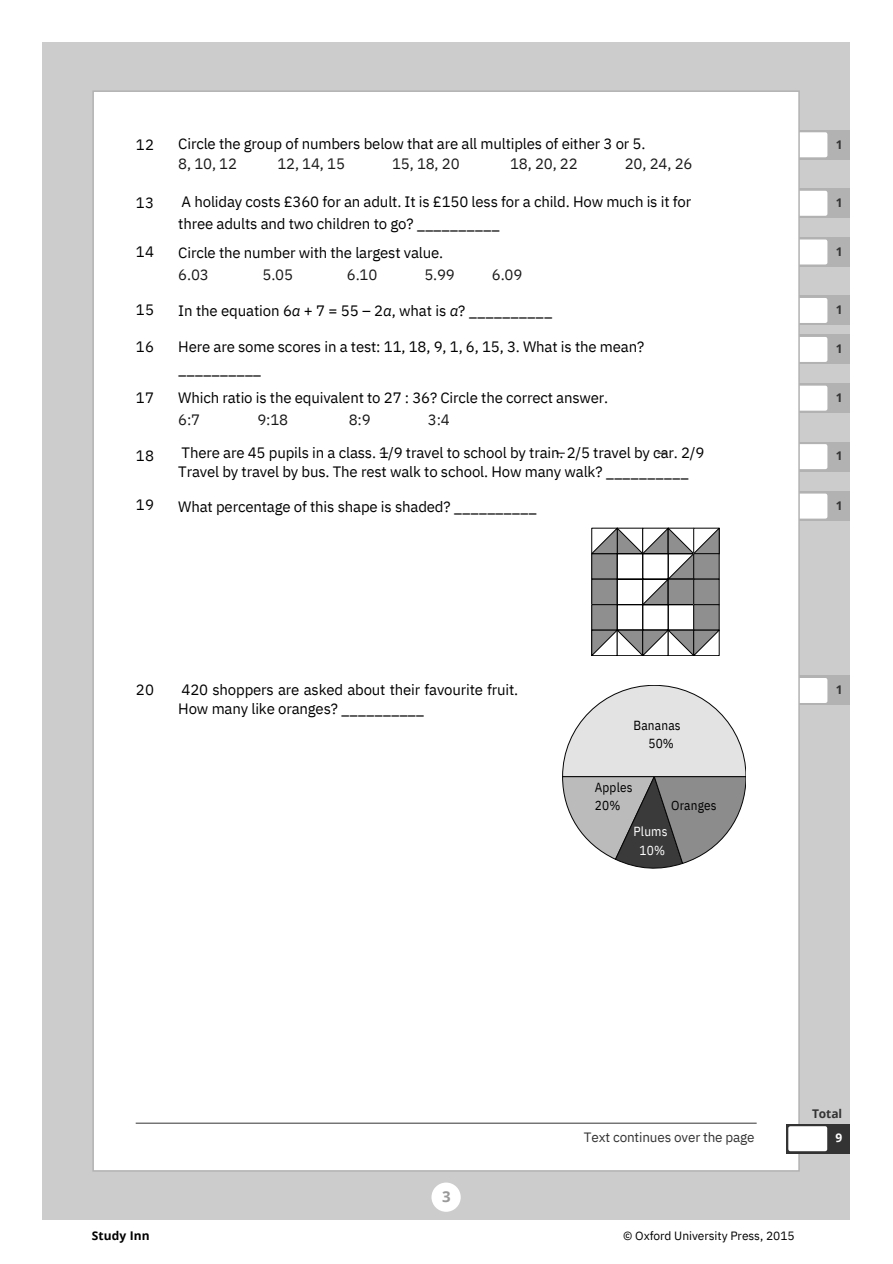
<style>
.page{position:relative;width:893px;height:1264px;background:#fff}
.page>*{position:absolute;margin:0;border:0;box-sizing:border-box;transform-origin:0 0}
.t1{font:15px/21.9px "IBM Plex Sans";letter-spacing:-.01em;color:#000}
.t2{font:15px "IBM Plex Sans";letter-spacing:-.01em;color:#191919}
.t3{font:700 15px "Open Sans";color:#999}
.t4{font:13.5px "IBM Plex Sans";letter-spacing:-.01em;color:#333}
.t5{font:13.05px/17.5px "IBM Plex Sans Cond";letter-spacing:.015em;color:#000}
.t6{font:13.05px/19.6px "IBM Plex Sans Cond";letter-spacing:.015em;color:#fff;text-align:center}
.t7{font:12px "IBM Plex Sans";letter-spacing:-.005em;color:#000}
.t8{font:700 12px "Open Sans";letter-spacing:-.005em;color:#333}
.t9{font:700 12px "Open Sans";letter-spacing:.01em;color:#000}
.t10{font:700 12px "Open Sans";color:#fff}
.s1{font-style:italic}
</style>
<div class="page">
<div style="left:42px;top:42px;width:807px;height:1177px;background:#ccc"></div>
<div style="left:784px;top:130px;width:65px;height:29px;background:#b2b2b2"></div>
<svg style="left:799px;top:132px;width:28px;height:25px"></svg>
<div style="left:784px;top:189px;width:65px;height:29px;background:#b2b2b2"></div>
<svg style="left:799px;top:191px;width:28px;height:25px"></svg>
<div style="left:784px;top:237px;width:65px;height:29px;background:#b2b2b2"></div>
<svg style="left:799px;top:239px;width:28px;height:25px"></svg>
<div style="left:784px;top:296px;width:65px;height:29px;background:#b2b2b2"></div>
<svg style="left:799px;top:298px;width:28px;height:25px"></svg>
<div style="left:784px;top:335px;width:65px;height:29px;background:#b2b2b2"></div>
<svg style="left:799px;top:337px;width:28px;height:25px"></svg>
<div style="left:784px;top:383px;width:65px;height:30px;background:#b2b2b2"></div>
<svg style="left:799px;top:385px;width:28px;height:25px"></svg>
<div style="left:784px;top:442px;width:65px;height:29px;background:#b2b2b2"></div>
<svg style="left:799px;top:444px;width:28px;height:25px"></svg>
<div style="left:784px;top:491px;width:65px;height:29px;background:#b2b2b2"></div>
<svg style="left:799px;top:493px;width:28px;height:25px"></svg>
<div style="left:784px;top:676px;width:65px;height:29px;background:#b2b2b2"></div>
<svg style="left:799px;top:678px;width:28px;height:25px"></svg>
<div style="left:93px;top:91px;width:706px;height:1079px;background:#fff"></div>
<div style="left:431px;top:1182px;width:29px;height:29px;background:#fff;border-radius:50%"></div>
<svg style="left:591px;top:527px;width:129px;height:129px"></svg>
<svg style="left:562px;top:685px;width:184px;height:184px"></svg>
<hr style="left:136px;top:1122px;width:620px;height:1px;background:#333">
<div style="left:786px;top:1124px;width:63px;height:29px;background:#333"></div>
<div style="left:788px;top:1126px;width:39px;height:25px;background:#fff;border-radius:2px"></div>
<p class="t1" style="left:136px;top:133px;width:20px">12</p>
<p class="t1" style="left:136px;top:191px;width:20px">13</p>
<p class="t1" style="left:136px;top:240px;width:20px">14</p>
<p class="t1" style="left:136px;top:298px;width:20px">15</p>
<p class="t1" style="left:136px;top:335px;width:20px">16</p>
<p class="t1" style="left:136px;top:386px;width:20px">17</p>
<p class="t1" style="left:136px;top:445px;width:20px">18</p>
<p class="t1" style="left:136px;top:493px;width:20px">19</p>
<p class="t1" style="left:178px;top:133px;width:468px">Circle the group of numbers below that are all multiples of either 3 or 5.</p>
<p class="t2" style="left:178px;top:153px;width:60px">8, 10, 12</p>
<p class="t2" style="left:277px;top:153px;width:69px">12, 14, 15</p>
<p class="t2" style="left:392px;top:153px;width:69px">15, 18, 20</p>
<p class="t2" style="left:510px;top:153px;width:69px">18, 20, 22</p>
<p class="t2" style="left:624px;top:153px;width:69px">20, 24, 26</p>
<p class="t1" style="left:178px;top:190px;width:514px">A holiday costs £360 for an adult. It is £150 less for a child. How much is it for three adults and two children to go? __________</p>
<p class="t1" style="left:178px;top:241px;width:266px">Circle the number with the largest value.</p>
<p class="t2" style="left:178px;top:264px;width:32px">6.03</p>
<p class="t2" style="left:262px;top:264px;width:32px">5.05</p>
<p class="t2" style="left:347px;top:264px;width:32px">6.10</p>
<p class="t2" style="left:424px;top:264px;width:32px">5.99</p>
<p class="t2" style="left:492px;top:264px;width:32px">6.09</p>
<p class="t1" style="left:178px;top:299px;width:375px">In the equation 6<span class="s1">a</span> + 7 = 55 – 2<span class="s1">a</span>, what is <span class="s1">a</span>? __________</p>
<p class="t1" style="left:178px;top:336px;width:467px">Here are some scores in a test: 11, 18, 9, 1, 6, 15, 3. What is the mean? __________</p>
<p class="t1" style="left:178px;top:386px;width:431px">Which ratio is the equivalent to 27 : 36? Circle the correct answer.</p>
<p class="t2" style="left:178px;top:409px;width:24px">6:7</p>
<p class="t2" style="left:257px;top:409px;width:32px">9:18</p>
<p class="t2" style="left:349px;top:409px;width:24px">8:9</p>
<p class="t2" style="left:428px;top:409px;width:24px">3:4</p>
<p class="t1" style="left:178px;top:443px;width:527px;line-height:18.3px">There are 45 pupils in a class. 1/9 travel to school by train. 2/5 travel by car. 2/9<br>Travel by travel by bus. The rest walk to school. How many walk? __________</p>
<p class="t1" style="left:178px;top:496px;width:360px">What percentage of this shape is shaded? __________</p>
<p class="t8" style="left:835px;top:136px;width:8px">1</p>
<p class="t8" style="left:835px;top:194px;width:8px">1</p>
<p class="t8" style="left:835px;top:243px;width:8px">1</p>
<p class="t8" style="left:835px;top:301px;width:8px">1</p>
<p class="t8" style="left:835px;top:340px;width:8px">1</p>
<p class="t8" style="left:835px;top:389px;width:8px">1</p>
<p class="t8" style="left:835px;top:447px;width:8px">1</p>
<p class="t8" style="left:835px;top:497px;width:8px">1</p>
<p class="t1" style="left:136px;top:678px;width:20px">20</p>
<p class="t1" style="left:178px;top:679px;width:341px;line-height:19px">420 shoppers are asked about their favourite fruit.<br>How many like oranges? __________</p>
<p class="t8" style="left:835px;top:681px;width:8px">1</p>
<p class="t5" style="left:648px;top:716px;width:34px;text-indent:-15px">Bananas<br>50%</p>
<p class="t5" style="left:594px;top:777px;width:39px;line-height:18.6px">Apples<br>20%</p>
<p class="t5" style="left:671px;top:796px;width:47px">Oranges</p>
<p class="t6" style="left:633px;top:820px;width:36px">Plums<br>10%</p>
<p class="t9" style="left:92px;top:1226px;width:59px">Study Inn</p>
<p class="t3" style="left:442px;top:1186px;width:10px">3</p>
<p class="t4" style="left:584px;top:1127px;width:172px">Text continues over the page</p>
<p class="t8" style="left:812px;top:1105px;width:32px">Total</p>
<p class="t10" style="left:835px;top:1128px;width:8px">9</p>
<p class="t7" style="left:623px;top:1227px;width:173px">© Oxford University Press, 2015</p>
</div>
